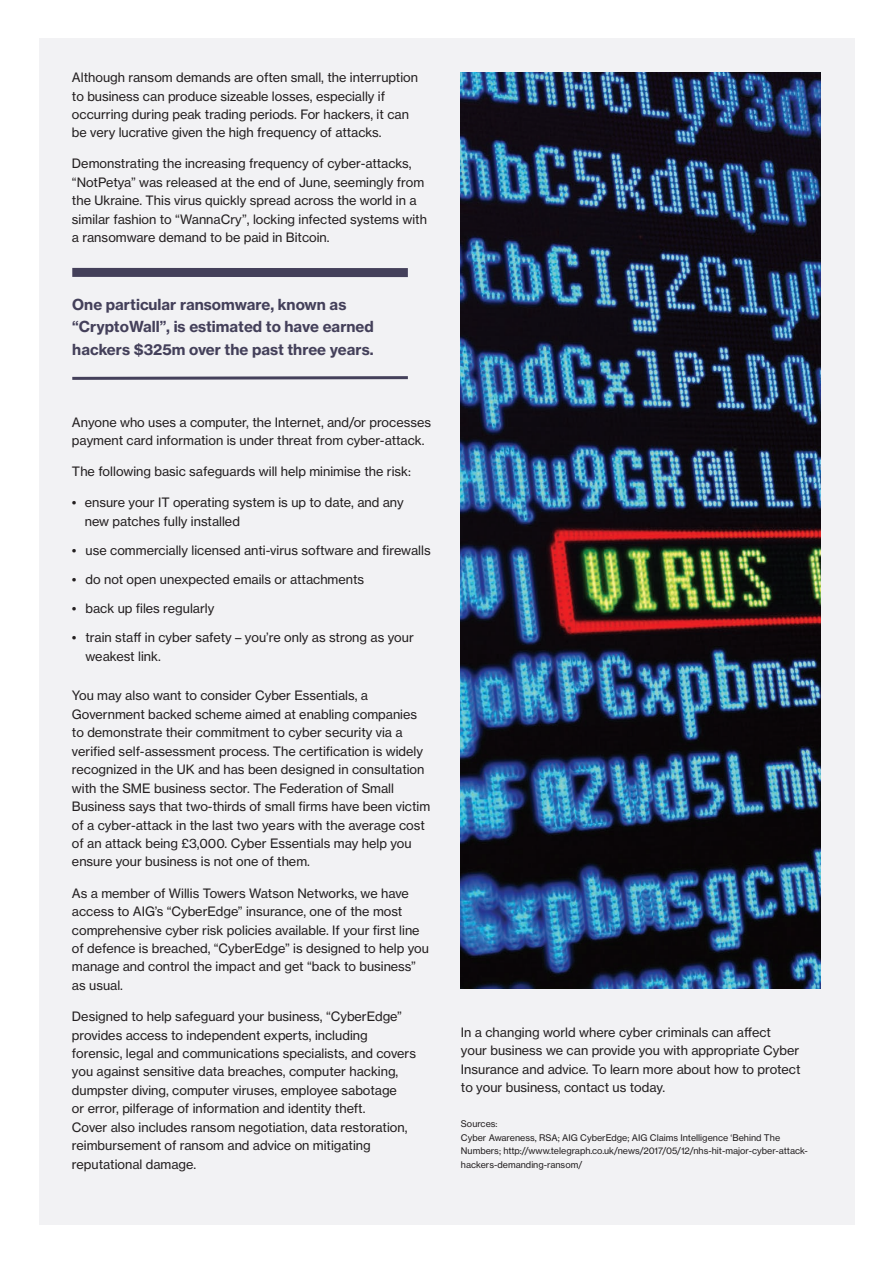
<style>
.page{position:relative;width:893px;height:1263px;background:#fff}
.page>*{position:absolute;margin:0;border:0;box-sizing:border-box;transform-origin:0 0}
.t1{font:15px/22.5px "N Haas Grotesk TX Std 75 Bd";color:#44405a}
.t2{font:12.75px/18.5px "N Haas Grotesk TX Std 55 Rg";color:#231f20}
.t3{font:9px/13.5px "N Haas Grotesk TX Std 55 Rg";color:#231f20}
.s1{font-family:"N Haas Grotesk TX Std 65 Md"}
</style>
<div class="page">
<div style="left:39px;top:38px;width:816px;height:1187px;background:#f2f2f4"></div>
<svg style="left:72px;top:376px;width:336px;height:4px"></svg>
<div style="left:72px;top:268px;width:336px;height:9px;background:#44405a"></div>
<img style="left:461px;top:72px;width:360px;height:917px">
<p class="t2" style="left:72px;top:68px;width:348px">Although ransom demands are often small, the interruption to business can produce sizeable losses, especially if occurring during peak trading periods. For hackers, it can be very lucrative given the high frequency of attacks.</p>
<p class="t2" style="left:72px;top:154px;width:357px">Demonstrating the increasing frequency of cyber-attacks, “NotPetya” was released at the end of June, seemingly from the Ukraine. This virus quickly spread across the world in a similar fashion to “WannaCry”, locking infected systems with a ransomware demand to be paid in Bitcoin.</p>
<p class="t1" style="left:72px;top:293px;width:303px">One particular ransomware, known as “CryptoWall”, is estimated to have earned hackers $325m over the past three years.</p>
<p class="t2" style="left:72px;top:413px;width:361px">Anyone who uses a computer, the Internet, and/or processes payment card information is under threat from cyber-attack.</p>
<p class="t2" style="left:72px;top:462px;width:340px">The following basic safeguards will help minimise the risk:</p>
<p class="t2" style="left:85px;top:493px;width:320px;text-indent:-13px"><span class="s1">•</span> ensure your IT operating system is up to date, and any new patches fully installed</p>
<p class="t2" style="left:72px;top:541px;width:360px"><span class="s1">•</span> use commercially licensed anti-virus software and firewalls</p>
<p class="t2" style="left:72px;top:570px;width:294px"><span class="s1">•</span> do not open unexpected emails or attachments</p>
<p class="t2" style="left:72px;top:599px;width:144px"><span class="s1">•</span> back up files regularly</p>
<p class="t2" style="left:85px;top:628px;width:330px;text-indent:-14px"><span class="s1">•</span> train staff in cyber safety – you’re only as strong as your weakest link.</p>
<p class="t2" style="left:72px;top:686px;width:360px">You may also want to consider Cyber Essentials, a Government backed scheme aimed at enabling companies to demonstrate their commitment to cyber security via a verified self-assessment process. The certification is widely recognized in the UK and has been designed in consultation with the SME business sector. The Federation of Small Business says that two-thirds of small firms have been victim of a cyber-attack in the last two years with the average cost of an attack being £3,000. Cyber Essentials may help you ensure your business is not one of them.</p>
<p class="t2" style="left:72px;top:884px;width:358px">As a member of Willis Towers Watson Networks, we have access to AIG’s “CyberEdge” insurance, one of the most comprehensive cyber risk policies available. If your first line of defence is breached, “CyberEdge” is designed to help you manage and control the impact and get “back to business” as usual.</p>
<p class="t2" style="left:72px;top:1007px;width:346px">Designed to help safeguard your business, “CyberEdge” provides access to independent experts, including forensic, legal and communications specialists, and covers you against sensitive data breaches, computer hacking, dumpster diving, computer viruses, employee sabotage<br>or error, pilferage of information and identity theft.<br>Cover also includes ransom negotiation, data restoration, reimbursement of ransom and advice on mitigating reputational damage.</p>
<p class="t2" style="left:461px;top:1023px;width:341px">In a changing world where cyber criminals can affect<br>your business we can provide you with appropriate Cyber Insurance and advice. To learn more about how to protect to your business, contact us today.</p>
<p class="t3" style="left:461px;top:1117px;width:349px">Sources:<br>Cyber Awareness, RSA; AIG CyberEdge; AIG Claims Intelligence ‘Behind The Numbers; http://www.telegraph.co.uk/news/2017/05/12/nhs-hit-major-cyber-attack&shy;hackers-demanding-ransom/</p>
</div>
